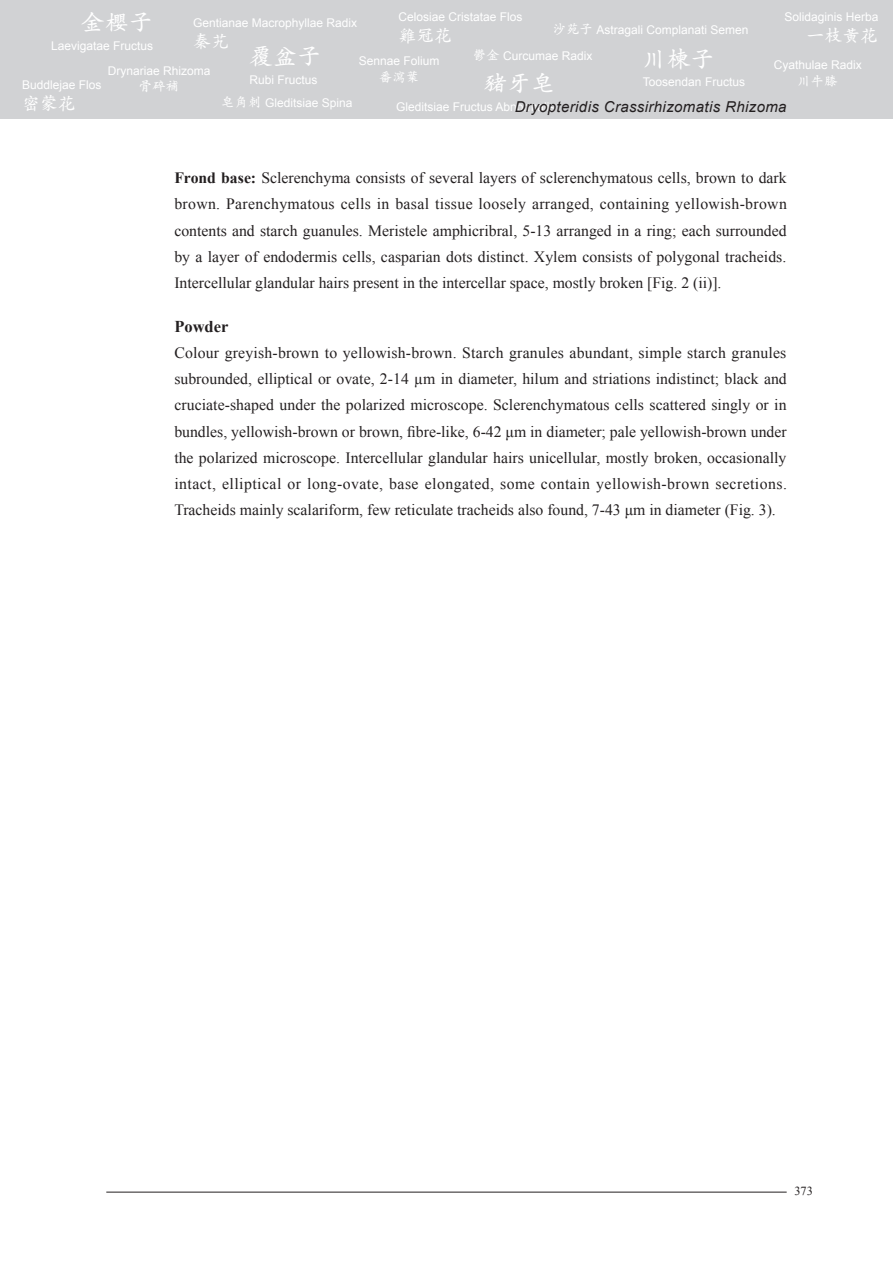
<style>
.page{position:relative;width:893px;height:1263px;background:#fff}
.page>*{position:absolute;margin:0;border:0;box-sizing:border-box;transform-origin:0 0}
.t1{font:600 24px "M Kai HK";color:#fff}
.t2{font:600 18px "M Kai HK";color:#fff}
.t3{font:700 16.5px "Times New Roman";color:#231f20}
.t4{font:15.75px/26.2px "Times New Roman";color:#231f20;text-align:justify}
.t5{font:italic 15px "Arial";letter-spacing:.025em;color:#231f20}
.t6{font:600 13.5px "M Kai HK";color:#fff}
.t7{font:12.3px "Times New Roman";color:#231f20}
.t8{font:12px "Arial";color:#fff}
.s1{font-family:"M Kai HK";font-weight:600;font-size:13.5px}
.s2{font-weight:700}
</style>
<div class="page">
<hr style="left:106px;top:1192px;width:681px;height:1px;background:#231f20">
<div style="left:0;top:0;width:893px;height:119px;background:#d1d2d4"></div>
<h1 class="t1" style="left:81px;top:6px;width:73px">金櫻子</h1>
<p class="t8" style="left:784px;top:9px;width:96px">Solidaginis Herba</p>
<p class="t8" style="left:398px;top:9px;width:126px">Celosiae Cristatae Flos</p>
<p class="t2" style="left:398px;top:22px;width:55px">雞冠花</p>
<p class="t8" style="left:193px;top:15px;width:166px">Gentianae Macrophyllae Radix</p>
<p class="t2" style="left:193px;top:29px;width:37px">秦艽</p>
<p class="t8" style="left:553px;top:22px;width:197px"><span class="s1">沙苑子</span> Astragali Complanati Semen</p>
<p class="t2" style="left:807px;top:23px;width:73px">一枝黃花</p>
<p class="t8" style="left:774px;top:57px;width:90px">Cyathulae Radix</p>
<p class="t8" style="left:51px;top:38px;width:104px">Laevigatae Fructus</p>
<h1 class="t1" style="left:250px;top:39px;width:73px">覆盆子</h1>
<p class="t8" style="left:250px;top:72px;width:70px">Rubi Fructus</p>
<h1 class="t1" style="left:643px;top:42px;width:73px">川楝子</h1>
<p class="t8" style="left:473px;top:48px;width:121px"><span class="s1">鬱金</span> Curcumae Radix</p>
<p class="t8" style="left:359px;top:53px;width:82px">Sennae Folium</p>
<p class="t6" style="left:379px;top:68px;width:42px">番瀉葉</p>
<p class="t6" style="left:797px;top:71px;width:42px">川牛膝</p>
<p class="t8" style="left:108px;top:62px;width:104px">Drynariae Rhizoma</p>
<p class="t6" style="left:139px;top:77px;width:42px">骨碎補</p>
<h1 class="t1" style="left:483px;top:66px;width:73px">豬牙皂</h1>
<p class="t8" style="left:22px;top:77px;width:81px">Buddlejae Flos</p>
<p class="t8" style="left:643px;top:74px;width:104px">Toosendan Fructus</p>
<p class="t2" style="left:22px;top:91px;width:55px">密蒙花</p>
<p class="t8" style="left:221px;top:95px;width:133px"><span class="s1">皂角刺</span> Gleditsiae Spina</p>
<p class="t8" style="left:396px;top:99px;width:161px">Gleditsiae Fructus Abnormalis</p>
<p class="t5" style="left:515px;top:97px;width:273px">Dryopteridis Crassirhizomatis Rhizoma</p>
<p class="t4" style="left:174px;top:165px;width:614px"><span class="s2">Frond base:</span> Sclerenchyma consists of several layers of sclerenchymatous cells, brown to dark brown. Parenchymatous cells in basal tissue loosely arranged, containing yellowish-brown contents and starch guanules. Meristele amphicribral, 5-13 arranged in a ring; each surrounded by a layer of endodermis cells, casparian dots distinct. Xylem consists of polygonal tracheids.<br>Intercellular glandular hairs present in the intercellar space, mostly broken [Fig. 2 (ii)].</p>
<p class="t3" style="left:174px;top:315px;width:56px">Powder</p>
<p class="t4" style="left:174px;top:339px;width:614px">Colour greyish-brown to yellowish-brown. Starch granules abundant, simple starch granules subrounded, elliptical or ovate, 2-14 µm in diameter, hilum and striations indistinct; black and cruciate-shaped under the polarized microscope. Sclerenchymatous cells scattered singly or in bundles, yellowish-brown or brown, fibre-like, 6-42 μm in diameter; pale yellowish-brown under the polarized microscope. Intercellular glandular hairs unicellular, mostly broken, occasionally intact, elliptical or long-ovate, base elongated, some contain yellowish-brown secretions.<br>Tracheids mainly scalariform, few reticulate tracheids also found, 7-43 μm in diameter (Fig. 3).</p>
<p class="t7" style="left:794px;top:1182px;width:20px">373</p>
</div>
